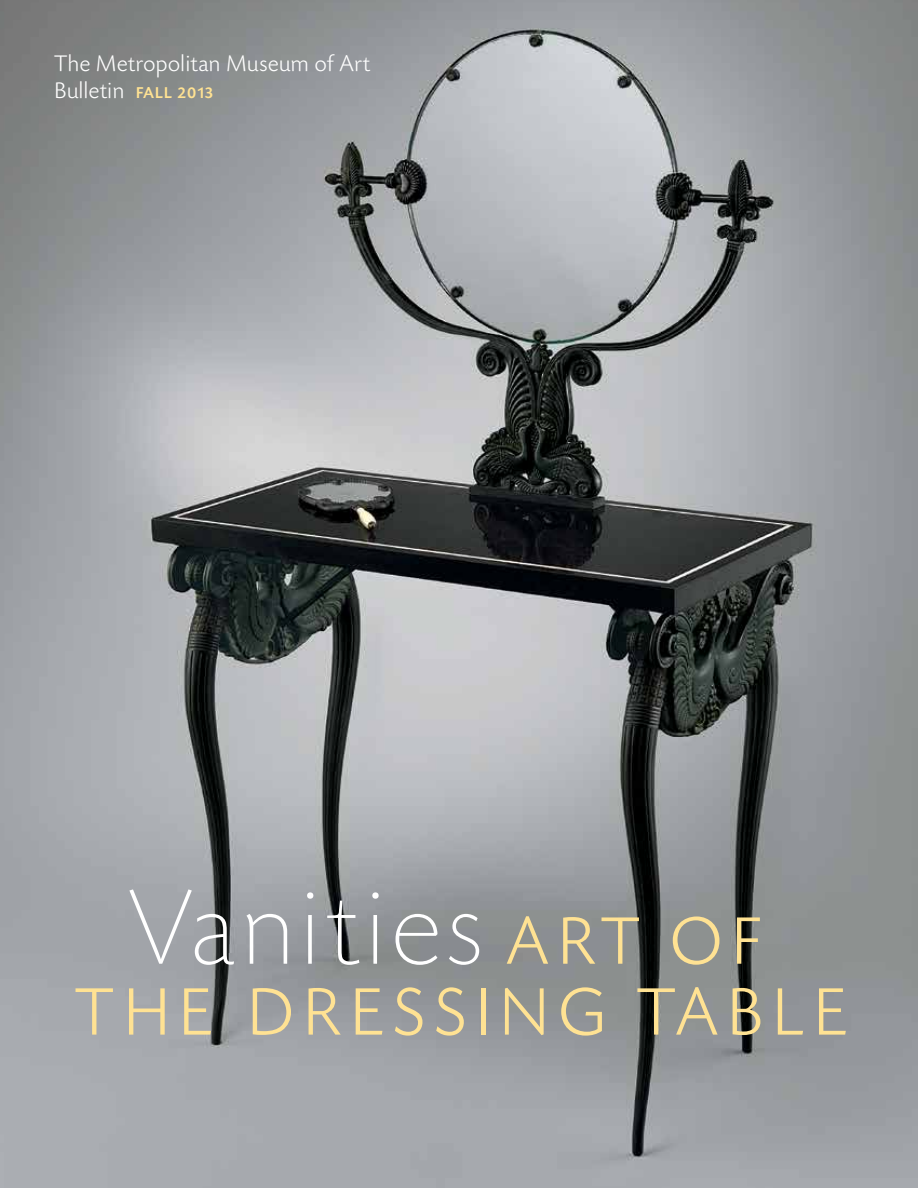
<style>
.page{position:relative;width:918px;height:1188px;background:#fff}
.page>*{position:absolute;margin:0;border:0;box-sizing:border-box;transform-origin:0 0}
.t1{font:300 expanded 112.5px "Today SH";letter-spacing:.08em;color:#fff}
.t2{font:300 70.5px "Today SH";letter-spacing:.17em;color:#ffe293}
.t3{font:300 23.7px/27.2px "Today BEF";color:#fff}
.s1{font-family:"Today SH";font-weight:500;font-size:16.5px;color:#ffe293}
.s2{font-stretch:normal;font-size:70.5px;color:#ffe293}
</style>
<div class="page">
<img style="left:0;top:0;width:918px;height:1188px">
<p class="t3" style="left:54px;top:51px;width:318px">The Metropolitan Museum of Art<br>Bulletin <span class="s1">fall 2013</span></p>
<h1 class="t1" style="left:129px;top:871px;width:633px">Vanities <span class="s2">ART OF</span></h1>
<h2 class="t2" style="left:75px;top:975px;width:772px">THE DRESSING TABLE</h2>
</div>
